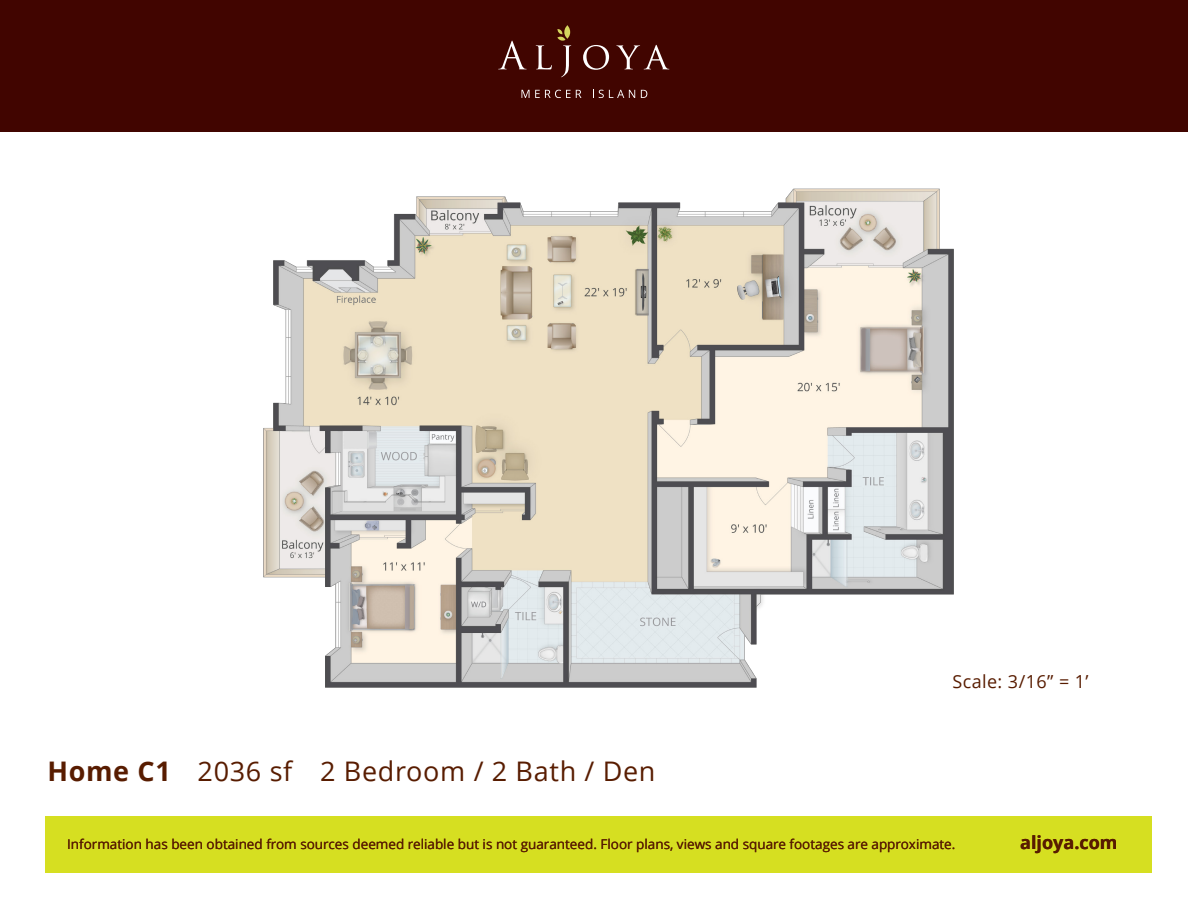
<style>
.page{position:relative;width:1188px;height:918px;background:#fff}
.page>*{position:absolute;margin:0;border:0;box-sizing:border-box;transform-origin:0 0}
.t1{font:27px "Open Sans";letter-spacing:.025em;color:#581c00}
.t2{font:18px "Open Sans";letter-spacing:.025em;color:#581c00}
.t3{font:700 18px "Open Sans";color:#581c00}
.t4{font:13.5px "Open Sans";color:#581c00}
.s1{font-weight:700}
</style>
<div class="page">
<img style="left:263px;top:189px;width:691px;height:499px">
<div style="left:0;top:0;width:1188px;height:131px;background:#410500"></div>
<svg style="left:498px;top:41px;width:29px;height:28px"></svg>
<svg style="left:583px;top:45px;width:26px;height:25px"></svg>
<svg style="left:616px;top:45px;width:53px;height:24px"></svg>
<svg style="left:564px;top:25px;width:6px;height:14px"></svg>
<svg style="left:536px;top:29px;width:35px;height:48px"></svg>
<svg style="left:521px;top:90px;width:61px;height:8px"></svg>
<svg style="left:593px;top:90px;width:42px;height:8px"></svg>
<svg style="left:641px;top:90px;width:6px;height:8px"></svg>
<div style="left:45px;top:816px;width:1106px;height:57px;background:#d6df21"></div>
<h1 class="t1" style="left:47px;top:753px;width:610px"><span class="s1">Home C1</span> 2036 sf 2 Bedroom / 2 Bath / Den</h1>
<h2 class="t2" style="left:952px;top:669px;width:138px">Scale: 3/16” = 1’</h2>
<p class="t4" style="left:67px;top:835px;width:890px">Information has been obtained from sources deemed reliable but is not guaranteed. Floor plans, views and square footages are approximate.</p>
<h2 class="t3" style="left:1020px;top:830px;width:99px">aljoya.com</h2>
</div>
